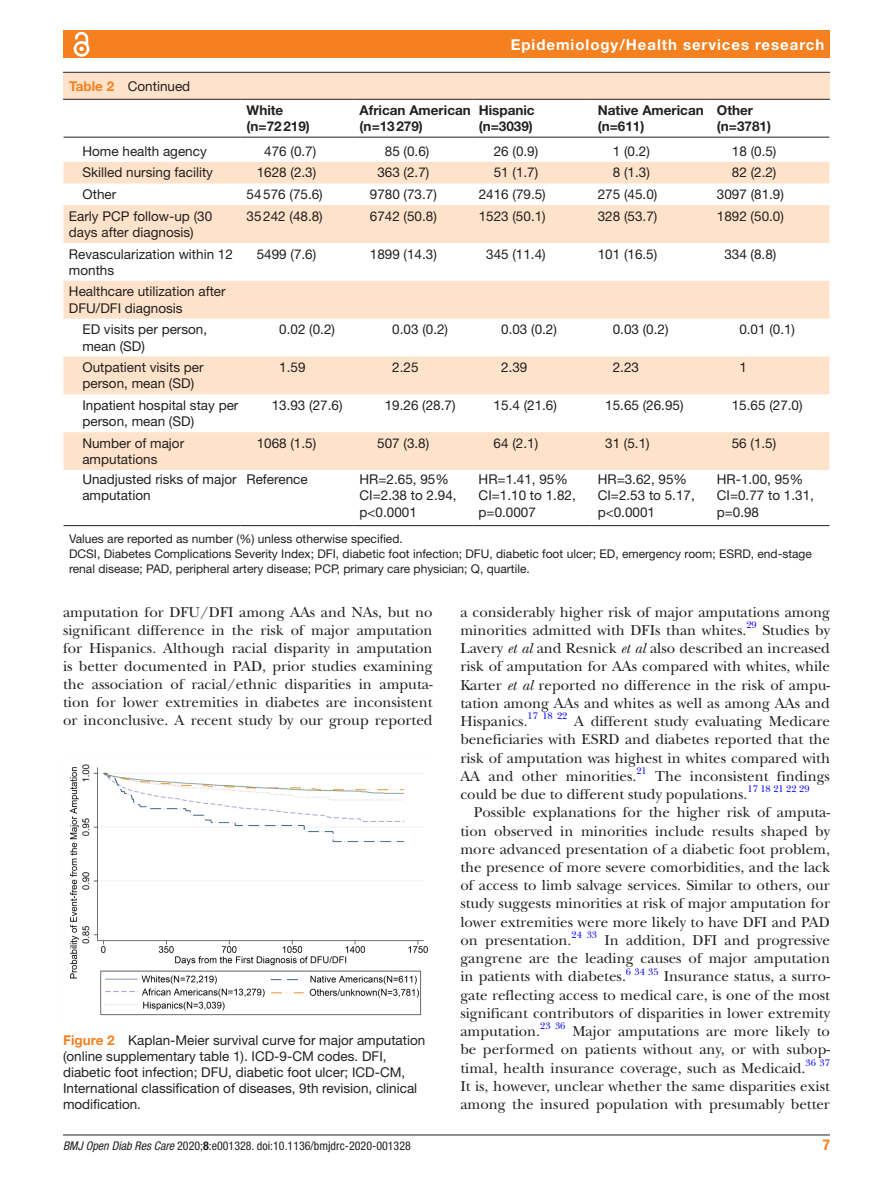
<style>
.page{position:relative;width:893px;height:1191px;background:#fff}
.page>*{position:absolute;margin:0;border:0;box-sizing:border-box;transform-origin:0 0}
.t1{font:15px/18.3px "New Baskerville";color:#231f20;text-align:justify}
.t2{font:700 15px "Helvetica Neue LT Std";letter-spacing:.065em;color:#fff}
.t3{font:700 condensed 15px "Helvetica Neue LT Std";color:#f58020}
.t4{font:13.5px/16.2px "Helvetica Neue LT Std";color:#231f20}
.t5{font:700 13.5px/16.2px "Helvetica Neue LT Std";color:#231f20}
.t6{font:12px/15px "Helvetica Neue LT Std";color:#231f20}
.t7{font:condensed 12px "Helvetica Neue LT Std";color:#231f20}
.t8{font:9.9px "New Baskerville";color:#00f}
.s1{font-weight:700;color:#f58020}
.s2{font-style:italic}
.s3{font-weight:700}
</style>
<div class="page">
<hr style="left:63px;top:1134px;width:767px;height:1px;background:#231f20">
<div style="left:63px;top:31px;width:767px;height:27px;background:#f58020"></div>
<svg style="left:73px;top:31px;width:17px;height:26px"></svg>
<svg style="left:64px;top:136px;width:766px;height:391px"></svg>
<hr style="left:63px;top:99px;width:178px;height:1px;background:#231f20">
<hr style="left:63px;top:137px;width:178px;height:1px;background:#231f20">
<hr style="left:241px;top:99px;width:113px;height:1px;background:#231f20">
<hr style="left:241px;top:137px;width:113px;height:1px;background:#231f20">
<hr style="left:354px;top:99px;width:119px;height:1px;background:#231f20">
<hr style="left:354px;top:137px;width:119px;height:1px;background:#231f20">
<hr style="left:473px;top:99px;width:119px;height:1px;background:#231f20">
<hr style="left:473px;top:137px;width:119px;height:1px;background:#231f20">
<hr style="left:592px;top:99px;width:119px;height:1px;background:#231f20">
<hr style="left:592px;top:137px;width:119px;height:1px;background:#231f20">
<hr style="left:711px;top:99px;width:119px;height:1px;background:#231f20">
<hr style="left:711px;top:137px;width:119px;height:1px;background:#231f20">
<hr style="left:241px;top:525px;width:113px;height:1px;background:#231f20">
<hr style="left:354px;top:525px;width:119px;height:1px;background:#231f20">
<hr style="left:473px;top:525px;width:119px;height:1px;background:#231f20">
<hr style="left:592px;top:525px;width:119px;height:1px;background:#231f20">
<hr style="left:63px;top:525px;width:178px;height:1px;background:#231f20">
<hr style="left:711px;top:525px;width:119px;height:1px;background:#231f20">
<svg style="left:63px;top:137px;width:1px;height:47px"></svg>
<hr style="left:63px;top:525px;width:1px;height:48px;background:#fff">
<div style="left:63px;top:73px;width:767px;height:18px;background:#fee2c9"></div>
<hr style="left:63px;top:72px;width:767px;height:1px;background:#231f20">
<img style="left:69px;top:764px;width:359px;height:252px">
<p class="t4" style="left:69px;top:78px;width:123px"><span class="s1">Table 2</span> Continued</p>
<p class="t2" style="left:511px;top:35px;width:315px">Epidemiology/Health services research</p>
<p class="t5" style="left:247px;top:102px;width:65px">White (n=72219)</p>
<p class="t5" style="left:360px;top:102px;width:113px">African American (n=13279)</p>
<p class="t5" style="left:479px;top:102px;width:57px">Hispanic (n=3039)</p>
<p class="t5" style="left:598px;top:102px;width:107px">Native American (n=611)</p>
<p class="t5" style="left:717px;top:102px;width:56px">Other (n=3781)</p>
<p class="t4" style="left:82px;top:143px;width:126px">Home health agency</p>
<p class="t4" style="left:264px;top:143px;width:54px">476 (0.7)</p>
<p class="t4" style="left:385px;top:143px;width:46px">85 (0.6)</p>
<p class="t4" style="left:494px;top:143px;width:46px">26 (0.9)</p>
<p class="t4" style="left:613px;top:143px;width:39px">1 (0.2)</p>
<p class="t4" style="left:732px;top:143px;width:46px">18 (0.5)</p>
<p class="t4" style="left:82px;top:164px;width:132px">Skilled nursing facility</p>
<p class="t4" style="left:257px;top:164px;width:61px">1628 (2.3)</p>
<p class="t4" style="left:377px;top:164px;width:54px">363 (2.7)</p>
<p class="t4" style="left:494px;top:164px;width:46px">51 (1.7)</p>
<p class="t4" style="left:613px;top:164px;width:39px">8 (1.3)</p>
<p class="t4" style="left:732px;top:164px;width:46px">82 (2.2)</p>
<p class="t4" style="left:82px;top:186px;width:35px">Other</p>
<p class="t4" style="left:247px;top:186px;width:78px">54576 (75.6)</p>
<p class="t4" style="left:370px;top:186px;width:69px">9780 (73.7)</p>
<p class="t4" style="left:479px;top:186px;width:69px">2416 (79.5)</p>
<p class="t4" style="left:598px;top:186px;width:61px">275 (45.0)</p>
<p class="t4" style="left:717px;top:186px;width:69px">3097 (81.9)</p>
<p class="t4" style="left:69px;top:208px;width:145px">Early PCP follow-up (30 days after diagnosis)</p>
<p class="t4" style="left:247px;top:208px;width:78px">35242 (48.8)</p>
<p class="t4" style="left:370px;top:208px;width:69px">6742 (50.8)</p>
<p class="t4" style="left:479px;top:208px;width:69px">1523 (50.1)</p>
<p class="t4" style="left:598px;top:208px;width:61px">328 (53.7)</p>
<p class="t4" style="left:717px;top:208px;width:69px">1892 (50.0)</p>
<p class="t4" style="left:69px;top:245px;width:165px">Revascularization within 12 months</p>
<p class="t4" style="left:257px;top:245px;width:61px">5499 (7.6)</p>
<p class="t4" style="left:370px;top:245px;width:69px">1899 (14.3)</p>
<p class="t4" style="left:486px;top:245px;width:61px">345 (11.4)</p>
<p class="t4" style="left:598px;top:245px;width:61px">101 (16.5)</p>
<p class="t4" style="left:724px;top:245px;width:54px">334 (8.8)</p>
<p class="t4" style="left:69px;top:283px;width:158px">Healthcare utilization after<br>DFU/DFI diagnosis</p>
<p class="t4" style="left:82px;top:321px;width:126px">ED visits per person, mean (SD)</p>
<p class="t4" style="left:279px;top:321px;width:57px">0.02 (0.2)</p>
<p class="t4" style="left:392px;top:321px;width:57px">0.03 (0.2)</p>
<p class="t4" style="left:501px;top:321px;width:57px">0.03 (0.2)</p>
<p class="t4" style="left:613px;top:321px;width:57px">0.03 (0.2)</p>
<p class="t4" style="left:739px;top:321px;width:57px">0.01 (0.1)</p>
<p class="t4" style="left:82px;top:359px;width:123px">Outpatient visits per person, mean (SD)</p>
<p class="t4" style="left:279px;top:359px;width:28px">1.59</p>
<p class="t4" style="left:392px;top:359px;width:28px">2.25</p>
<p class="t4" style="left:501px;top:359px;width:28px">2.39</p>
<p class="t4" style="left:613px;top:359px;width:28px">2.23</p>
<p class="t4" style="left:739px;top:359px;width:9px">1</p>
<p class="t4" style="left:82px;top:397px;width:158px">Inpatient hospital stay per person, mean (SD)</p>
<p class="t4" style="left:272px;top:397px;width:72px">13.93 (27.6)</p>
<p class="t4" style="left:385px;top:397px;width:72px">19.26 (28.7)</p>
<p class="t4" style="left:494px;top:397px;width:65px">15.4 (21.6)</p>
<p class="t4" style="left:605px;top:397px;width:80px">15.65 (26.95)</p>
<p class="t4" style="left:732px;top:397px;width:72px">15.65 (27.0)</p>
<p class="t4" style="left:82px;top:435px;width:103px">Number of major amputations</p>
<p class="t4" style="left:257px;top:435px;width:61px">1068 (1.5)</p>
<p class="t4" style="left:377px;top:435px;width:54px">507 (3.8)</p>
<p class="t4" style="left:494px;top:435px;width:46px">64 (2.1)</p>
<p class="t4" style="left:605px;top:435px;width:46px">31 (5.1)</p>
<p class="t4" style="left:732px;top:435px;width:46px">56 (1.5)</p>
<p class="t4" style="left:82px;top:471px;width:156px">Unadjusted risks of major amputation</p>
<p class="t4" style="left:246px;top:471px;width:63px">Reference</p>
<p class="t4" style="left:359px;top:471px;width:99px">HR=2.65, 95%<br>CI=2.38 to 2.94, p&lt;0.0001</p>
<p class="t4" style="left:479px;top:471px;width:99px">HR=1.41, 95%<br>CI=1.10 to 1.82, p=0.0007</p>
<p class="t4" style="left:598px;top:471px;width:99px">HR=3.62, 95%<br>CI=2.53 to 5.17, p&lt;0.0001</p>
<p class="t4" style="left:717px;top:471px;width:99px">HR-1.00, 95%<br>CI=0.77 to 1.31, p=0.98</p>
<p class="t6" style="left:69px;top:531px;width:744px">Values are reported as number (%) unless otherwise specified.<br>DCSI, Diabetes Complications Severity Index; DFI, diabetic foot infection; DFU, diabetic foot ulcer; ED, emergency room; ESRD, end-stage renal disease; PAD, peripheral artery disease; PCP, primary care physician; Q, quartile.</p>
<p class="t1" style="left:63px;top:603px;width:371px">amputation for DFU/DFI among AAs and NAs, but no significant difference in the risk of major amputation for Hispanics. Although racial disparity in amputation is better documented in PAD, prior studies examining the association of racial/ethnic disparities in amputa&shy;tion for lower extremities in diabetes are inconsistent or inconclusive. A recent study by our group reported</p>
<p class="t1" style="left:460px;top:603px;width:371px">a considerably higher risk of major amputations among minorities admitted with DFIs than whites.</p>
<p class="t8" style="left:746px;top:619px;width:12px">29</p>
<p class="t1" style="left:460px;top:621px;width:371px;text-indent:302px">Studies by Lavery <span class="s2">et al</span> and Resnick <span class="s2">et al</span> also described an increased risk of amputation for AAs compared with whites, while Karter <span class="s2">et al</span> reported no difference in the risk of ampu&shy;tation among AAs and whites as well as among AAs and Hispanics.</p>
<p class="t8" style="left:528px;top:710px;width:41px">17 18 22</p>
<p class="t1" style="left:460px;top:712px;width:371px;text-indent:114px">A different study evaluating Medicare beneficiaries with ESRD and diabetes reported that the risk of amputation was highest in whites compared with AA and other minorities.</p>
<p class="t8" style="left:636px;top:765px;width:12px">21</p>
<p class="t1" style="left:460px;top:767px;width:371px;text-indent:195px">The inconsistent findings could be due to different study populations.<sup>17</sup> <sup>18</sup> <sup>21</sup> <sup>22</sup> <sup>29</sup></p>
<p class="t1" style="left:460px;top:803px;width:371px;text-indent:14px">Possible explanations for the higher risk of amputa&shy;tion observed in minorities include results shaped by more advanced presentation of a diabetic foot problem, the presence of more severe comorbidities, and the lack of access to limb salvage services. Similar to others, our study suggests minorities at risk of major amputation for lower extremities were more likely to have DFI and PAD on presentation.</p>
<p class="t8" style="left:571px;top:929px;width:27px">24 33</p>
<p class="t1" style="left:460px;top:931px;width:371px;text-indent:144px">In addition, DFI and progressive gangrene are the leading causes of major amputation in patients with diabetes.</p>
<p class="t8" style="left:626px;top:965px;width:34px">6 34 35</p>
<p class="t1" style="left:460px;top:967px;width:371px;text-indent:203px">Insurance status, a surro&shy;gate reflecting access to medical care, is one of the most significant contributors of disparities in lower extremity amputation.<sup>23</sup> <sup>36</sup></p>
<p class="t1" style="left:460px;top:1022px;width:371px;text-indent:112px">Major amputations are more likely to be performed on patients without any, or with subop&shy;timal, health insurance coverage, such as Medicaid.</p>
<p class="t4" style="left:63px;top:1031px;width:364px"><span class="s1">Figure 2</span> Kaplan-Meier survival curve for major amputation (online supplementary table 1). ICD-9-CM codes. DFI, diabetic foot infection; DFU, diabetic foot ulcer; ICD-CM, International classification of diseases, 9th revision, clinical modification.</p>
<p class="t8" style="left:805px;top:1056px;width:26px">36 37</p>
<p class="t1" style="left:460px;top:1076px;width:371px">It is, however, unclear whether the same disparities exist among the insured population with presumably better</p>
<p class="t7" style="left:63px;top:1138px;width:349px"><span class="s2">BMJ Open Diab Res Care</span> 2020;<span class="s3">8</span>:e001328. doi:10.1136/bmjdrc-2020-001328</p>
<p class="t3" style="left:823px;top:1135px;width:9px">7</p>
</div>
